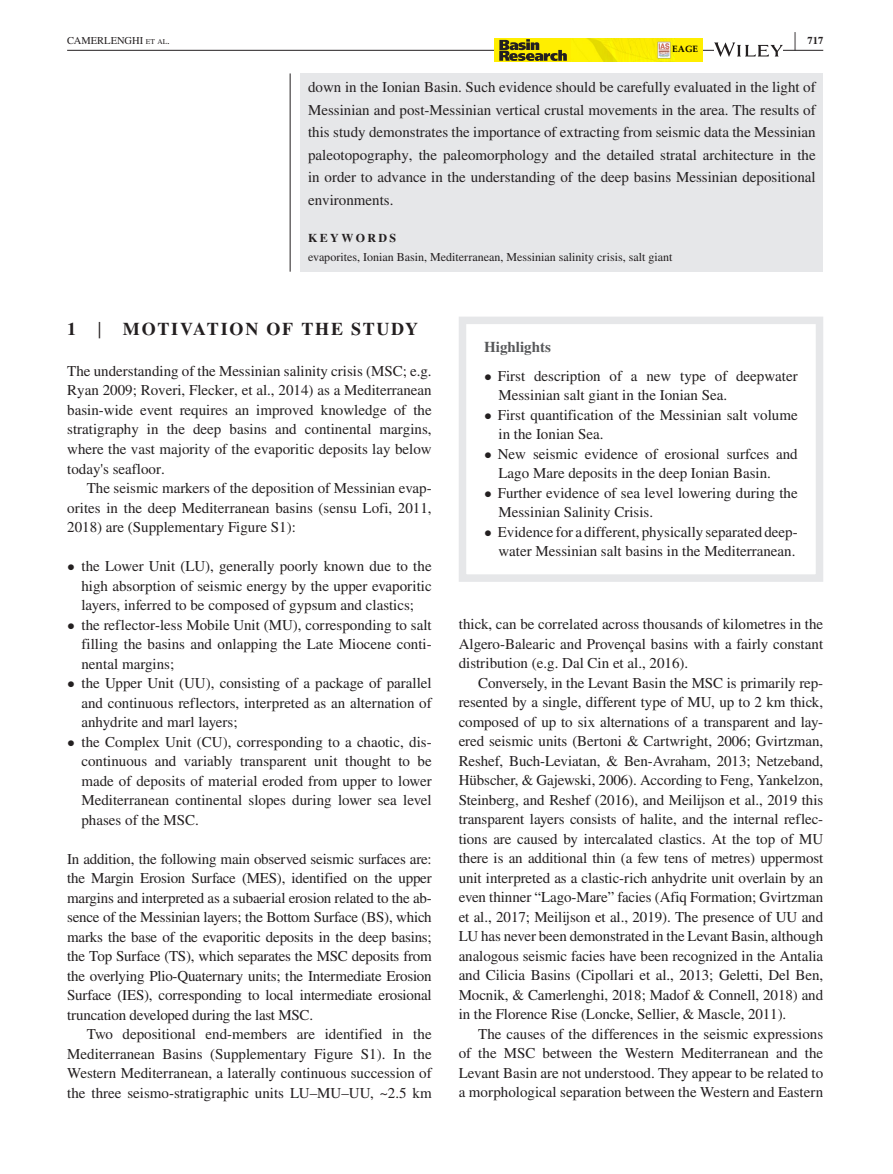
<style>
.page{position:relative;width:893px;height:1174px;background:#fff}
.page>*{position:absolute;margin:0;border:0;box-sizing:border-box;transform-origin:0 0}
.t1{font:700 25.95px "STIX";color:#231f20;scale:.36 1}
.t2{font:700 18px "STIX";letter-spacing:.1em;color:#231f20}
.t3{font:15px/19.5px "STIX";color:#231f20;text-align:justify}
.t4{font:700 15px "STIX";color:#57585a}
.t5{font:12px "STIX";color:#231f20}
.t6{font:700 12px "STIX";letter-spacing:.2em;color:#231f20}
.t7{font:10.5px "STIX";color:#231f20}
.t8{font:700 10.5px "STIX";color:#231f20}
.t9{font:700 9.15px "Palatino Linotype";color:#000}
.s1{font-size:7.35px}
.s2{font-weight:400;font-size:23.7px}
</style>
<div class="page">
<hr style="left:67px;top:50px;width:756px;height:1px;background:#231f20">
<div style="left:494px;top:38px;width:208px;height:24px;background:#fe0"></div>
<img style="left:571px;top:38px;width:103px;height:24px">
<svg style="left:499px;top:39px;width:68px;height:22px"></svg>
<svg style="left:714px;top:42px;width:69px;height:15px"></svg>
<div style="left:301px;top:73px;width:522px;height:199px;background:#e6e7e9"></div>
<hr style="left:290px;top:73px;width:1px;height:199px;background:#231f20">
<div style="left:459px;top:316px;width:364px;height:266px;border:8px solid #e6e7e9"></div>
<p class="t7" style="left:67px;top:33px;width:104px">CAMERLENGHI <span class="s1">et al</span> .</p>
<p class="t9" style="left:672px;top:42px;width:27px">EAGE</p>
<h1 class="t1" style="left:794px;top:26px;width:7px">|</h1>
<p class="t8" style="left:807px;top:34px;width:17px">717</p>
<p class="t3" style="left:308px;top:77px;width:509px;line-height:22.5px">down in the Ionian Basin. Such evidence should be carefully evaluated in the light of Messinian and post‐Messinian vertical crustal movements in the area. The results of this study demonstrates the importance of extracting from seismic data the Messinian paleotopography, the paleomorphology and the detailed stratal architecture in the in order to advance in the understanding of the deep basins Messinian depositional environments.</p>
<p class="t6" style="left:308px;top:230px;width:90px">KEYWORDS</p>
<p class="t5" style="left:308px;top:249px;width:366px">evaporites, Ionian Basin, Mediterranean, Messinian salinity crisis, salt giant</p>
<p class="t2" style="left:67px;top:318px;width:352px">1 <span class="s2">|</span> MOTIVATION OF THE STUDY</p>
<p class="t3" style="left:67px;top:362px;width:366px">The understanding of the Messinian salinity crisis (MSC; e.g.<br>Ryan 2009; Roveri, Flecker, et al., 2014) as a Mediterranean basin‐wide event requires an improved knowledge of the stratigraphy in the deep basins and continental margins, where the vast majority of the evaporitic deposits lay below today's seafloor.</p>
<p class="t3" style="left:67px;top:479px;width:366px;text-indent:20px">The seismic markers of the deposition of Messinian evap&shy;orites in the deep Mediterranean basins (sensu Lofi, 2011, 2018) are (Supplementary Figure S1):</p>
<p class="t3" style="left:81px;top:557px;width:352px;text-indent:-14px">• the Lower Unit (LU), generally poorly known due to the high absorption of seismic energy by the upper evaporitic layers, inferred to be composed of gypsum and clastics;</p>
<p class="t3" style="left:81px;top:616px;width:352px;text-indent:-14px">• the reflector‐less Mobile Unit (MU), corresponding to salt filling the basins and onlapping the Late Miocene conti&shy;nental margins;</p>
<p class="t3" style="left:81px;top:674px;width:352px;text-indent:-14px">• the Upper Unit (UU), consisting of a package of parallel and continuous reflectors, interpreted as an alternation of anhydrite and marl layers;</p>
<p class="t3" style="left:81px;top:733px;width:352px;text-indent:-14px">• the Complex Unit (CU), corresponding to a chaotic, dis&shy;continuous and variably transparent unit thought to be made of deposits of material eroded from upper to lower Mediterranean continental slopes during lower sea level phases of the MSC.</p>
<p class="t3" style="left:67px;top:850px;width:366px">In addition, the following main observed seismic surfaces are: the Margin Erosion Surface (MES), identified on the upper margins and interpreted as a subaerial erosion related to the ab&shy;sence of the Messinian layers; the Bottom Surface (BS), which marks the base of the evaporitic deposits in the deep basins; the Top Surface (TS), which separates the MSC deposits from the overlying Plio‐Quaternary units; the Intermediate Erosion Surface (IES), corresponding to local intermediate erosional truncation developed during the last MSC.</p>
<p class="t3" style="left:67px;top:1025px;width:366px;text-indent:20px">Two depositional end‐members are identified in the Mediterranean Basins (Supplementary Figure S1). In the Western Mediterranean, a laterally continuous succession of the three seismo‐stratigraphic units LU–MU–UU, ~2.5 km</p>
<p class="t4" style="left:484px;top:338px;width:68px">Highlights</p>
<p class="t3" style="left:498px;top:367px;width:301px;text-indent:-14px">• First description of a new type of deepwater<br>Messinian salt giant in the Ionian Sea.</p>
<p class="t3" style="left:498px;top:406px;width:301px;text-indent:-14px">• First quantification of the Messinian salt volume in the Ionian Sea.</p>
<p class="t3" style="left:498px;top:445px;width:301px;text-indent:-14px">• New seismic evidence of erosional surfces and<br>Lago Mare deposits in the deep Ionian Basin.</p>
<p class="t3" style="left:498px;top:484px;width:301px;text-indent:-14px">• Further evidence of sea level lowering during the<br>Messinian Salinity Crisis.</p>
<p class="t3" style="left:484px;top:523px;width:315px;text-align:right">• Evidence for a different, physically separated deep&shy;water Messinian salt basins in the Mediterranean.</p>
<p class="t3" style="left:459px;top:615px;width:366px">thick, can be correlated across thousands of kilometres in the Algero‐Balearic and Provençal basins with a fairly constant distribution (e.g. Dal Cin et al., 2016).</p>
<p class="t3" style="left:459px;top:674px;width:366px;text-indent:20px">Conversely, in the Levant Basin the MSC is primarily rep&shy;resented by a single, different type of MU, up to 2 km thick, composed of up to six alternations of a transparent and lay&shy;ered seismic units (Bertoni &amp; Cartwright, 2006; Gvirtzman, Reshef, Buch‐Leviatan, &amp; Ben‐Avraham, 2013; Netzeband, Hübscher, &amp; Gajewski, 2006). According to Feng, Yankelzon, Steinberg, and Reshef (2016), and Meilijson et al., 2019 this transparent layers consists of halite, and the internal reflec&shy;tions are caused by intercalated clastics. At the top of MU there is an additional thin (a few tens of metres) uppermost unit interpreted as a clastic‐rich anhydrite unit overlain by an even thinner “Lago‐Mare” facies (Afiq Formation; Gvirtzman et al., 2017; Meilijson et al., 2019). The presence of UU and LU has never been demonstrated in the Levant Basin, although analogous seismic facies have been recognized in the Antalia and Cilicia Basins (Cipollari et al., 2013; Geletti, Del Ben, Mocnik, &amp; Camerlenghi, 2018; Madof &amp; Connell, 2018) and in the Florence Rise (Loncke, Sellier, &amp; Mascle, 2011).</p>
<p class="t3" style="left:459px;top:1025px;width:366px;text-indent:20px">The causes of the differences in the seismic expressions of the MSC between the Western Mediterranean and the Levant Basin are not understood. They appear to be related to a morphological separation between the Western and Eastern</p>
</div>
